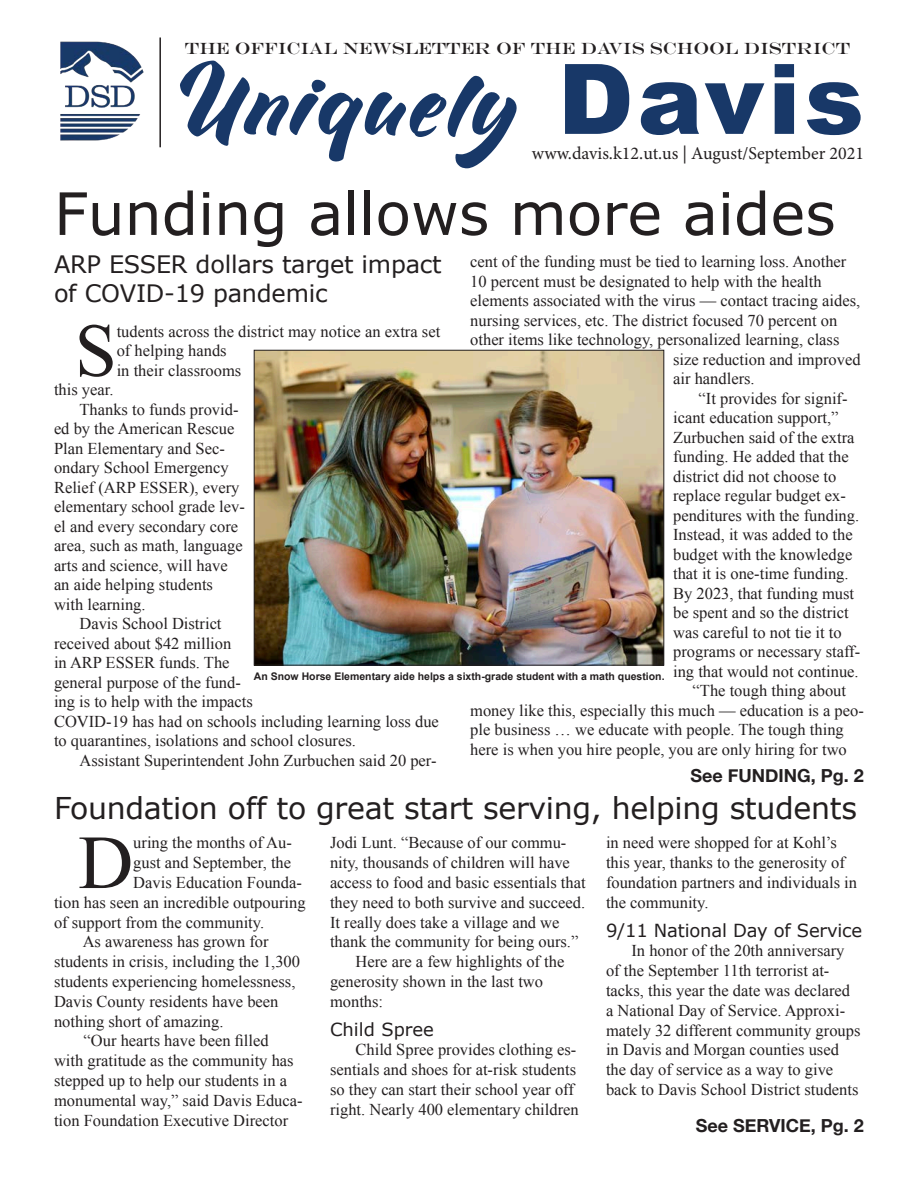
<style>
.page{position:relative;width:918px;height:1188px;background:#fff}
.page>*{position:absolute;margin:0;border:0;box-sizing:border-box;transform-origin:0 0}
.t1{font:129px "White Mackintosh";letter-spacing:.04em;color:#183868}
.t2{font:900 97.5px "Arial";letter-spacing:.04em;color:#183868}
.Body_copy{font:76.35px "Times New Roman";color:#231f20}
.Body_copy-2{font:75.45px "Times New Roman";color:#231f20}
.Main_Head{font:58.5px "MS Reference Sans Serif";color:#231f20}
.Secondary_Head{font:30px "MS Reference Sans Serif";letter-spacing:-.01em;color:#231f20}
.Secondary_Head-2{font:24px/28.8px "MS Reference Sans Serif";letter-spacing:-.01em;color:#231f20}
.t3{font:18px "Minion Pro";color:#231f20}
.Secondary_Head-3{font:18px "MS Reference Sans Serif";letter-spacing:-.01em;color:#231f20}
.Jump_to{font:700 18px "Helvetica Neue";color:#231f20}
.Body_copy-3{font:16.5px/19.5px "Times New Roman";color:#231f20}
.t4{font:16.5px "Engravers";color:#231f20}
.Cutline{font:700 10.5px "Arial";color:#231f20}
</style>
<div class="page">
<img style="left:60px;top:37px;width:101px;height:111px">
<img style="left:256px;top:352px;width:406px;height:311px">
<div style="left:254px;top:350px;width:410px;height:315px;border:1px solid #231f20"></div>
<p class="t4" style="left:185px;top:39px;width:667px">THE OFFICIAL NEWSLETTER OF THE DAVIS SCHOOL DISTRICT</p>
<p class="t1" style="left:177px;top:47px;width:339px">Uniquely</p>
<p class="t2" style="left:558px;top:28px;width:308px">Davis</p>
<p class="t3" style="left:532px;top:141px;width:334px">www.davis.k12.ut.us | August/September 2021</p>
<p class="Main_Head" style="left:54px;top:176px;width:783px">Funding allows more aides</p>
<p class="Secondary_Head-2" style="left:54px;top:249px;width:389px">ARP ESSER dollars target impact of COVID-19 pandemic</p>
<p class="Body_copy-3" style="left:470px;top:252px;width:378px">cent of the funding must be tied to learning loss. Another</p>
<p class="Body_copy-3" style="left:470px;top:271px;width:353px">10 percent must be designated to help with the health</p>
<p class="Body_copy-3" style="left:470px;top:291px;width:391px">elements associated with the virus — contact tracing aides,</p>
<p class="Body_copy-3" style="left:470px;top:310px;width:369px">nursing services, etc. The district focused 70 percent on</p>
<p class="Body_copy-3" style="left:470px;top:330px;width:371px">other items like technology, personalized learning, class</p>
<p class="Body_copy-3" style="left:673px;top:349px;width:189px">size reduction and improved</p>
<p class="Body_copy-3" style="left:673px;top:369px;width:83px">air handlers.</p>
<p class="Body_copy-3" style="left:673px;top:388px;width:189px;text-indent:26px">“It provides for signif&shy;icant education support,”<br>Zurbuchen said of the extra funding. He added that the district did not choose to replace regular budget ex&shy;penditures with the funding.<br>Instead, it was added to the budget with the knowledge that it is one-time funding.<br>By 2023, that funding must be spent and so the district was careful to not tie it to programs or necessary staff&shy;ing that would not continue.</p>
<p class="Body_copy-3" style="left:470px;top:681px;width:395px;text-indent:222px">“The tough thing about money like this, especially this much — education is a peo&shy;ple business … we educate with people. The tough thing here is when you hire people, you are only hiring for two</p>
<p class="Body_copy-2" style="left:75px;top:300px;width:43px">S</p>
<p class="Body_copy-3" style="left:117px;top:321px;width:325px">tudents across the district may notice an extra set of helping hands<br>in their classrooms</p>
<p class="Body_copy-3" style="left:54px;top:380px;width:61px">this year.</p>
<p class="Body_copy-3" style="left:54px;top:399px;width:192px;text-indent:25px">Thanks to funds provid&shy;ed by the American Rescue<br>Plan Elementary and Sec&shy;ondary School Emergency<br>Relief (ARP ESSER), every elementary school grade lev&shy;el and every secondary core area, such as math, language arts and science, will have an aide helping students with learning.</p>
<p class="Body_copy-3" style="left:54px;top:614px;width:386px;text-indent:25px">Davis School District<br>received about $42 million<br>in ARP ESSER funds. The<br>general purpose of the fund-<br>ing is to help with the impacts<br>COVID-19 has had on schools including learning loss due to quarantines, isolations and school closures.</p>
<p class="Body_copy-3" style="left:79px;top:750px;width:359px">Assistant Superintendent John Zurbuchen said 20 per-</p>
<p class="Cutline" style="left:254px;top:669px;width:412px">An Snow Horse Elementary aide helps a sixth-grade student with a math question.</p>
<p class="Jump_to" style="left:691px;top:762px;width:175px">See FUNDING, Pg. 2</p>
<p class="Secondary_Head" style="left:54px;top:788px;width:805px">Foundation off to great start serving, helping students</p>
<p class="Body_copy" style="left:78px;top:811px;width:57px">D</p>
<p class="Body_copy-3" style="left:133px;top:833px;width:160px">uring the months of Au-</p>
<p class="Body_copy-3" style="left:330px;top:833px;width:257px">Jodi Lunt. “Because of our commu&shy;nity, thousands of children will have access to food and basic essentials that they need to both survive and succeed.<br>It really does take a village and we thank the community for being ours.”</p>
<p class="Body_copy-3" style="left:330px;top:952px;width:236px;text-indent:25px">Here are a few highlights of the generosity shown in the last two months:</p>
<p class="Secondary_Head-3" style="left:330px;top:1018px;width:106px">Child Spree</p>
<p class="Body_copy-3" style="left:330px;top:1040px;width:250px;text-indent:25px">Child Spree provides clothing es&shy;sentials and shoes for at-risk students so they can start their school year off right. Nearly 400 elementary children</p>
<p class="Body_copy-3" style="left:606px;top:833px;width:253px">in need were shopped for at Kohl’s this year, thanks to the generosity of foundation partners and individuals in the community.</p>
<p class="Secondary_Head-3" style="left:606px;top:919px;width:258px">9/11 National Day of Service</p>
<p class="Body_copy-3" style="left:606px;top:941px;width:256px;text-indent:25px">In honor of the 20th anniversary of the September 11th terrorist at&shy;tacks, this year the date was declared a National Day of Service. Approxi&shy;mately 32 different community groups in Davis and Morgan counties used the day of service as a way to give back to Davis School District students</p>
<p class="Body_copy-3" style="left:133px;top:853px;width:159px">gust and September, the</p>
<p class="Body_copy-3" style="left:133px;top:873px;width:170px">Davis Education Founda-</p>
<p class="Body_copy-3" style="left:54px;top:892px;width:253px">tion has seen an incredible outpouring</p>
<p class="Body_copy-3" style="left:54px;top:912px;width:212px">of support from the community.</p>
<p class="Body_copy-3" style="left:54px;top:932px;width:248px;text-indent:29px">As awareness has grown for students in crisis, including the 1,300 students experiencing homelessness,<br>Davis County residents have been nothing short of amazing.</p>
<p class="Body_copy-3" style="left:54px;top:1031px;width:250px;text-indent:30px">“Our hearts have been filled<br>with gratitude as the community has stepped up to help our students in a monumental way,” said Davis Educa&shy;tion Foundation Executive Director</p>
<p class="Jump_to" style="left:696px;top:1111px;width:170px">See SERVICE, Pg. 2</p>
</div>
